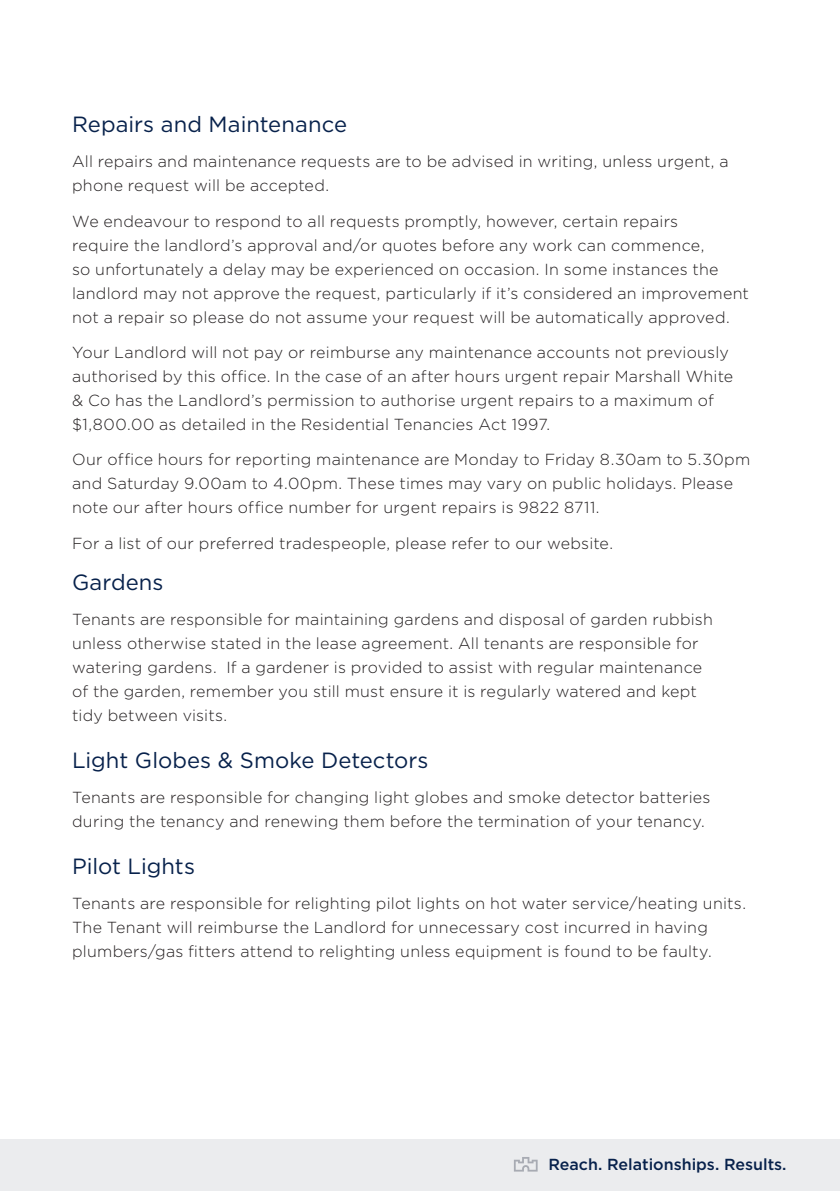
<style>
.page{position:relative;width:840px;height:1191px;background:#fff}
.page>*{position:absolute;margin:0;border:0;box-sizing:border-box;transform-origin:0 0}
.t1{font:22px "Gotham";letter-spacing:.005em;color:#07214b}
.t2{font:300 16px/24px "Gotham";letter-spacing:.015em;color:#231f20}
.t3{font:500 16px "Gotham";color:#07214b}
</style>
<div class="page">
<div style="left:0;top:1140px;width:839px;height:51px;background:#ebecee"></div>
<svg style="left:514px;top:1157px;width:23px;height:14px"></svg>
<p class="t1" style="left:72px;top:112px;width:276px">Repairs and Maintenance</p>
<p class="t2" style="left:72px;top:149px;width:657px">All repairs and maintenance requests are to be advised in writing, unless urgent, a phone request will be accepted.</p>
<p class="t2" style="left:72px;top:209px;width:678px">We endeavour to respond to all requests promptly, however, certain repairs<br>require the landlord’s approval and/or quotes before any work can commence,<br>so unfortunately a delay may be experienced on occasion. In some instances the landlord may not approve the request, particularly if it’s considered an improvement not a repair so please do not assume your request will be automatically approved.</p>
<p class="t2" style="left:72px;top:340px;width:662px">Your Landlord will not pay or reimburse any maintenance accounts not previously authorised by this office. In the case of an after hours urgent repair Marshall White &amp; Co has the Landlord’s permission to authorise urgent repairs to a maximum of $1,800.00 as detailed in the Residential Tenancies Act 1997.</p>
<p class="t2" style="left:72px;top:447px;width:679px">Our office hours for reporting maintenance are Monday to Friday 8.30am to 5.30pm and Saturday 9.00am to 4.00pm. These times may vary on public holidays. Please note our after hours office number for urgent repairs is 9822 8711.</p>
<p class="t2" style="left:72px;top:531px;width:542px">For a list of our preferred tradespeople, please refer to our website.</p>
<p class="t1" style="left:72px;top:570px;width:93px">Gardens</p>
<p class="t2" style="left:72px;top:607px;width:642px">Tenants are responsible for maintaining gardens and disposal of garden rubbish unless otherwise stated in the lease agreement. All tenants are responsible for watering gardens. If a gardener is provided to assist with regular maintenance of the garden, remember you still must ensure it is regularly watered and kept tidy between visits.</p>
<p class="t1" style="left:72px;top:748px;width:357px">Light Globes &amp; Smoke Detectors</p>
<p class="t2" style="left:72px;top:785px;width:639px">Tenants are responsible for changing light globes and smoke detector batteries during the tenancy and renewing them before the termination of your tenancy.</p>
<p class="t1" style="left:72px;top:854px;width:124px">Pilot Lights</p>
<p class="t2" style="left:72px;top:891px;width:675px">Tenants are responsible for relighting pilot lights on hot water service/heating units.<br>The Tenant will reimburse the Landlord for unnecessary cost incurred in having plumbers/gas fitters attend to relighting unless equipment is found to be faulty.</p>
<p class="t3" style="left:548px;top:1155px;width:239px">Reach. Relationships. Results.</p>
</div>
